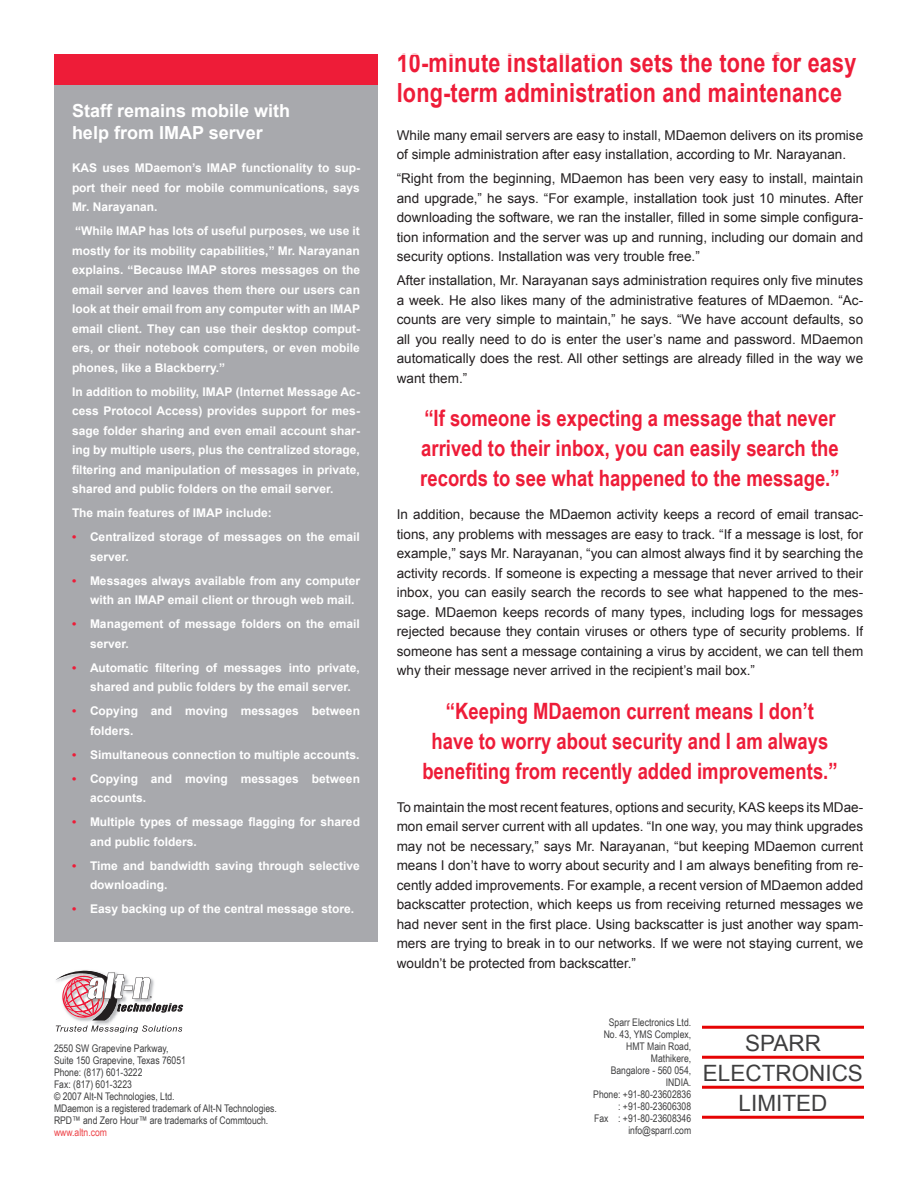
<style>
.page{position:relative;width:918px;height:1188px;background:#fff}
.page>*{position:absolute;margin:0;border:0;box-sizing:border-box;transform-origin:0 0}
.Headline_Page_2{font:700 26.4px/30px "Arial";letter-spacing:.01em;color:#ee1c38;scale:.82 1}
.t1{font:700 22.5px/30px "Arial Narrow";color:#ee1c38}
.Sparr_Electronics_Lo{font:22.5px "Arial";color:#3e3e3f}
.Quote__White{font:22.5px "Arial";color:#3e3e3f}
.Sidebar_1_Headline{font:700 18px/22.5px "Arial";color:#fff}
.Body_Body{font:13.5px/19.5px "Arial";color:#231f20;text-align:justify}
.Sidebar_1_Body{font:700 12px/19.5px "Arial";color:#fff;text-align:justify}
.Sidebar_1_Bullet{font:700 12px/19.5px "Arial";color:#fff}
.t2{font:700 12px/24px "Arial";color:#ee1c38}
.Address{font:10.5px "Arial Narrow";color:#3e3e3f}
.Address-Alt-N_Distri{font:10.5px/12px "Arial Narrow";color:#3e3e3f;text-align:right}
.Address__Link_Color{font:10.5px "Arial Narrow";color:#ed4247}
</style>
<div class="page">
<div style="left:54px;top:54px;width:324px;height:233px;background:#ee1c38"></div>
<svg style="left:56px;top:970px;width:127px;height:63px"></svg>
<div style="left:54px;top:86px;width:324px;height:856px;background:#a8a9ad"></div>
<hr style="left:702px;top:1026px;width:162px;height:3px;background:#e60303">
<hr style="left:702px;top:1056px;width:162px;height:3px;background:#e60303">
<hr style="left:702px;top:1086px;width:162px;height:3px;background:#e60303">
<hr style="left:702px;top:1116px;width:162px;height:3px;background:#e60303">
<p class="Sidebar_1_Headline" style="left:72px;top:100px;width:220px">Staff remains mobile with help from IMAP server</p>
<p class="Sidebar_1_Body" style="left:72px;top:159px;width:289px">KAS uses MDaemon’s IMAP functionality to sup&shy;port their need for mobile communications, says Mr. Narayanan.</p>
<p class="Sidebar_1_Body" style="left:72px;top:222px;width:290px">“While IMAP has lots of useful purposes, we use it mostly for its mobility capabilities,” Mr. Narayanan explains. “Because IMAP stores messages on the email server and leaves them there our users can look at their email from any computer with an IMAP email client. They can use their desktop comput&shy;ers, or their notebook computers, or even mobile phones, like a Blackberry.”</p>
<p class="Sidebar_1_Body" style="left:72px;top:382px;width:289px">In addition to mobility, IMAP (Internet Message Ac&shy;cess Protocol Access) provides support for mes&shy;sage folder sharing and even email account shar&shy;ing by multiple users, plus the centralized storage, filtering and manipulation of messages in private, shared and public folders on the email server.</p>
<p class="Sidebar_1_Body" style="left:72px;top:504px;width:201px">The main features of IMAP include:</p>
<p class="Sidebar_1_Bullet" style="left:90px;top:528px;width:271px">Centralized storage of messages on the email server.</p>
<p class="Sidebar_1_Bullet" style="left:90px;top:571px;width:272px">Messages always available from any computer with an IMAP email client or through web mail.</p>
<p class="Sidebar_1_Bullet" style="left:90px;top:615px;width:271px">Management of message folders on the email server.</p>
<p class="Sidebar_1_Bullet" style="left:90px;top:658px;width:271px">Automatic filtering of messages into private, shared and public folders by the email server.</p>
<p class="Sidebar_1_Bullet" style="left:90px;top:702px;width:271px">Copying and moving messages between folders.</p>
<p class="Sidebar_1_Bullet" style="left:90px;top:745px;width:271px">Simultaneous connection to multiple accounts.</p>
<p class="Sidebar_1_Bullet" style="left:90px;top:769px;width:271px">Copying and moving messages between accounts.</p>
<p class="Sidebar_1_Bullet" style="left:90px;top:813px;width:271px">Multiple types of message flagging for shared and public folders.</p>
<p class="Sidebar_1_Bullet" style="left:90px;top:856px;width:271px">Time and bandwidth saving through selective downloading.</p>
<p class="Sidebar_1_Bullet" style="left:90px;top:900px;width:266px">Easy backing up of the central message store.</p>
<p class="t2" style="left:72px;top:525px;width:6px">•</p>
<p class="t2" style="left:72px;top:569px;width:6px">•</p>
<p class="t2" style="left:72px;top:612px;width:6px">•</p>
<p class="t2" style="left:72px;top:656px;width:6px">•</p>
<p class="t2" style="left:72px;top:699px;width:6px">•</p>
<p class="t2" style="left:72px;top:743px;width:6px">• •</p>
<p class="t2" style="left:72px;top:810px;width:6px">•</p>
<p class="t2" style="left:72px;top:854px;width:6px">•</p>
<p class="t2" style="left:72px;top:897px;width:6px">•</p>
<p class="Address" style="left:54px;top:1040px;width:116px">2550 SW Grapevine Parkway,</p>
<p class="Address" style="left:54px;top:1052px;width:133px">Suite 150 Grapevine, Texas 76051</p>
<p class="Address" style="left:54px;top:1064px;width:90px">Phone: (817) 601-3222</p>
<p class="Address" style="left:54px;top:1076px;width:80px">Fax: (817) 601-3223</p>
<p class="Address" style="left:54px;top:1088px;width:122px">© 2007 Alt-N Technologies, Ltd.</p>
<p class="Address" style="left:54px;top:1100px;width:224px">MDaemon is a registered trademark of Alt-N Technologies.</p>
<p class="Address" style="left:54px;top:1112px;width:216px">RPD™ and Zero Hour™ are trademarks of Commtouch.</p>
<p class="Address__Link_Color" style="left:54px;top:1124px;width:55px">www.altn.com</p>
<p class="Headline_Page_2" style="left:397px;top:49px;width:562px">10-minute installation sets the tone for easy long-term administration and maintenance</p>
<p class="Body_Body" style="left:397px;top:125px;width:468px">While many email servers are easy to install, MDaemon delivers on its promise of simple administration after easy installation, according to Mr. Narayanan.</p>
<p class="Body_Body" style="left:397px;top:169px;width:468px">“Right from the beginning, MDaemon has been very easy to install, maintain and upgrade,” he says. “For example, installation took just 10 minutes. After downloading the software, we ran the installer, filled in some simple configura&shy;tion information and the server was up and running, including our domain and security options. Installation was very trouble free.”</p>
<p class="Body_Body" style="left:397px;top:271px;width:468px">After installation, Mr. Narayanan says administration requires only five minutes a week. He also likes many of the administrative features of MDaemon. “Ac&shy;counts are very simple to maintain,” he says. “We have account defaults, so all you really need to do is enter the user’s name and password. MDaemon automatically does the rest. All other settings are already filled in the way we want them.”</p>
<p class="t1" style="left:420px;top:402px;width:421px">“If someone is expecting a message that never arrived to their inbox, you can easily search the records to see what happened to the message.”</p>
<p class="Body_Body" style="left:397px;top:505px;width:468px">In addition, because the MDaemon activity keeps a record of email transac&shy;tions, any problems with messages are easy to track. “If a message is lost, for example,” says Mr. Narayanan, “you can almost always find it by searching the activity records. If someone is expecting a message that never arrived to their inbox, you can easily search the records to see what happened to the mes&shy;sage. MDaemon keeps records of many types, including logs for messages rejected because they contain viruses or others type of security problems. If someone has sent a message containing a virus by accident, we can tell them why their message never arrived in the recipient’s mail box.”</p>
<p class="t1" style="left:422px;top:695px;width:417px;text-align:center">“Keeping MDaemon current means I don’t have to worry about security and I am always benefiting from recently added improvements.”</p>
<p class="Body_Body" style="left:397px;top:797px;width:468px">To maintain the most recent features, options and security, KAS keeps its MDae&shy;mon email server current with all updates. “In one way, you may think upgrades may not be necessary,” says Mr. Narayanan, “but keeping MDaemon current means I don’t have to worry about security and I am always benefiting from re&shy;cently added improvements. For example, a recent version of MDaemon added backscatter protection, which keeps us from receiving returned messages we had never sent in the first place. Using backscatter is just another way spam&shy;mers are trying to break in to our networks. If we were not staying current, we wouldn’t be protected from backscatter.”</p>
<p class="Address-Alt-N_Distri" style="left:593px;top:1016px;width:99px">Sparr Electronics Ltd.<br>No. 43, YMS Complex,<br>HMT Main Road,<br>Mathikere,<br>Bangalore - 560 054,<br>INDIA.<br>Phone: +91-80-23602836 : +91-80-23606308<br>Fax : +91-80-23608346 info@sparrl.com</p>
<p class="Sparr_Electronics_Lo" style="left:745px;top:1029px;width:77px">SPARR</p>
<p class="Sparr_Electronics_Lo" style="left:703px;top:1059px;width:162px">ELECTRONICS</p>
<p class="Quote__White" style="left:739px;top:1089px;width:90px">LIMITED</p>
</div>
